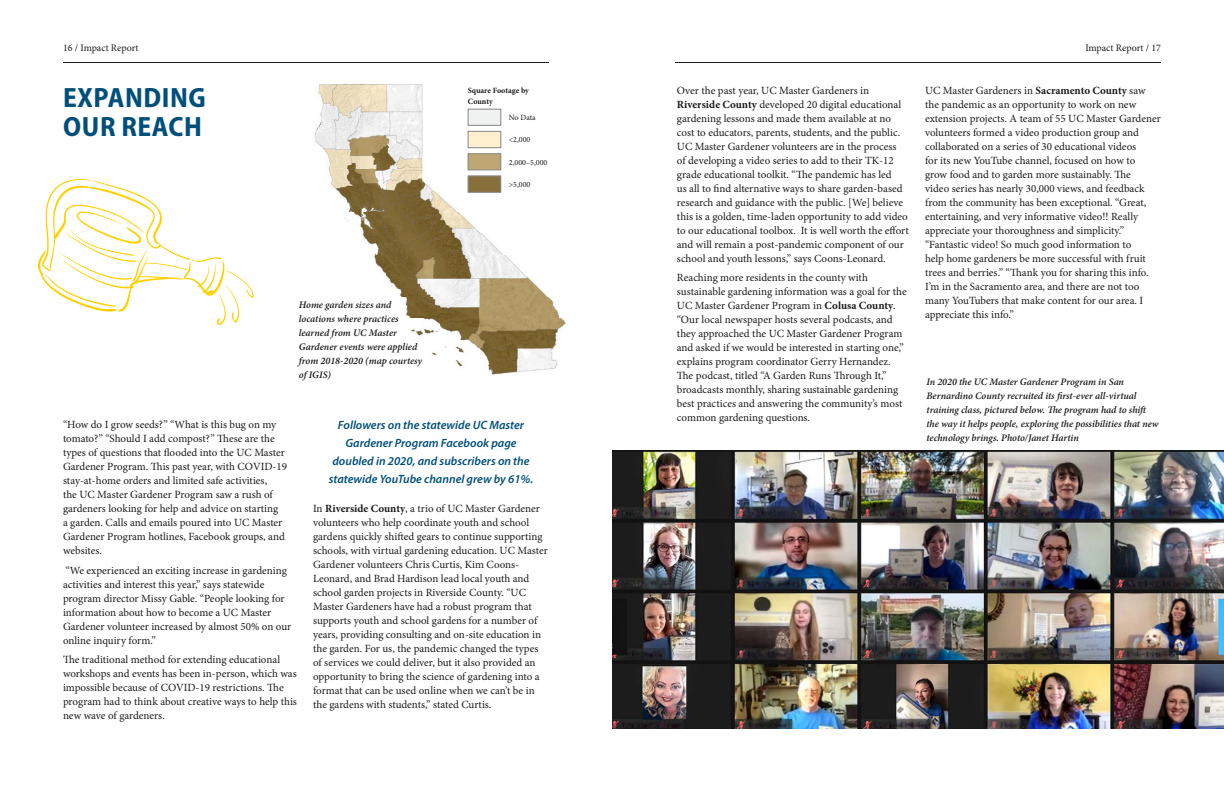
<style>
.page{position:relative;width:1224px;height:792px;background:#fff}
.page>*{position:absolute;margin:0;border:0;box-sizing:border-box;transform-origin:0 0}
.Header_1{font:700 semi-condensed 28px/29px "Myriad Pro";letter-spacing:.02em;color:#004f7b}
.Quote_Inline{font:italic 600 12px/18px "Myriad Pro";color:#004f7b;text-align:center}
.Paragraph_1{font:11px/14px "Minion Pro";color:#1c1b1b}
.t1{font:italic 600 10px/14px "Minion Pro";letter-spacing:-.005em;color:#1c1b1b}
.t2{font:10px "Minion Pro";color:#1c1b1b}
.t3{font:8px "Minion Pro";color:#1c1b1b}
.t4{font:700 8px/11px "Minion Pro";letter-spacing:-.005em;color:#1c1b1b}
.s1{font-weight:700}
</style>
<div class="page">
<hr style="left:63px;top:62px;width:486px;height:1px;background:#1c1b1b">
<hr style="left:675px;top:62px;width:486px;height:1px;background:#1c1b1b">
<svg style="left:314px;top:84px;width:252px;height:291px"></svg>
<div style="left:468px;top:109px;width:33px;height:17px;background:#f0f1f1;border:1px solid #858585"></div>
<div style="left:468px;top:131px;width:33px;height:17px;background:#fff0d0;border:1px solid #858585"></div>
<div style="left:468px;top:153px;width:33px;height:17px;background:#bfa773;border:1px solid #858585"></div>
<div style="left:468px;top:176px;width:33px;height:17px;background:#88703d;border:1px solid #858585"></div>
<svg style="left:37px;top:179px;width:217px;height:146px"></svg>
<img style="left:612px;top:450px;width:612px;height:279px">
<p class="t2" style="left:63px;top:41px;width:77px">16 / Impact Report</p>
<p class="t2" style="left:1085px;top:41px;width:77px">Impact Report / 17</p>
<h1 class="Header_1" style="left:63px;top:82px;width:144px">EXPANDING<br>OUR REACH</h1>
<p class="Paragraph_1" style="left:677px;top:83px;width:233px">Over the past year, UC Master Gardeners in <span class="s1">Riverside County</span> developed 20 digital educational gardening lessons and made them available at no cost to educators, parents, students, and the public.<br>UC Master Gardener volunteers are in the process<br>of developing a video series to add to their TK-12 grade educational toolkit. “The pandemic has led<br>us all to find alternative ways to share garden-based research and guidance with the public. [We] believe this is a golden, time-laden opportunity to add video to our educational toolbox. It is well worth the effort and will remain a post-pandemic component of our school and youth lessons,” says Coons-Leonard.</p>
<p class="Paragraph_1" style="left:677px;top:271px;width:231px">Reaching more residents in the county with sustainable gardening information was a goal for the UC Master Gardener Program in <span class="s1">Colusa County</span>. “Our local newspaper hosts several podcasts, and they approached the UC Master Gardener Program and asked if we would be interested in starting one,” explains program coordinator Gerry Hernandez.<br>The podcast, titled “A Garden Runs Through It,” broadcasts monthly, sharing sustainable gardening best practices and answering the community’s most common gardening questions.</p>
<p class="Paragraph_1" style="left:925px;top:83px;width:237px">UC Master Gardeners in <span class="s1">Sacramento County</span> saw the pandemic as an opportunity to work on new extension projects. A team of 55 UC Master Gardener volunteers formed a video production group and collaborated on a series of 30 educational videos<br>for its new YouTube channel, focused on how to<br>grow food and to garden more sustainably. The<br>video series has nearly 30,000 views, and feedback from the community has been exceptional. “Great, entertaining, and very informative video!! Really appreciate your thoroughness and simplicity.” “Fantastic video! So much good information to<br>help home gardeners be more successful with fruit trees and berries.” “Thank you for sharing this info.<br>I’m in the Sacramento area, and there are not too many YouTubers that make content for our area. I appreciate this info.”</p>
<p class="t4" style="left:468px;top:85px;width:63px">Square Footage by<br>County</p>
<p class="t3" style="left:509px;top:112px;width:28px">No Data</p>
<p class="t3" style="left:509px;top:135px;width:23px">&lt;2,000</p>
<p class="t3" style="left:509px;top:157px;width:40px">2,000–5,000</p>
<p class="t3" style="left:509px;top:179px;width:23px">&gt;5,000</p>
<p class="t1" style="left:299px;top:298px;width:125px">Home garden sizes and locations where practices learned from UC Master<br>Gardener events were applied from 2018-2020 (map courtesy of IGIS)</p>
<p class="t1" style="left:927px;top:375px;width:234px">In 2020 the UC Master Gardener Program in San Bernardino County recruited its first-ever all-virtual training class, pictured below. The program had to shift the way it helps people, exploring the possibilities that new technology brings. Photo/Janet Hartin</p>
<p class="Paragraph_1" style="left:63px;top:418px;width:226px">“How do I grow seeds?” “What is this bug on my tomato?” “Should I add compost?” These are the types of questions that flooded into the UC Master Gardener Program. This past year, with COVID-19 stay-at-home orders and limited safe activities,<br>the UC Master Gardener Program saw a rush of gardeners looking for help and advice on starting<br>a garden. Calls and emails poured into UC Master Gardener Program hotlines, Facebook groups, and websites.</p>
<p class="Paragraph_1" style="left:63px;top:563px;width:230px">“We experienced an exciting increase in gardening activities and interest this year,” says statewide program director Missy Gable. “People looking for information about how to become a UC Master Gardener volunteer increased by almost 50% on our online inquiry form.”</p>
<p class="Paragraph_1" style="left:63px;top:653px;width:235px">The traditional method for extending educational workshops and events has been in-person, which was impossible because of COVID-19 restrictions. The program had to think about creative ways to help this new wave of gardeners.</p>
<p class="Quote_Inline" style="left:329px;top:416px;width:206px">Followers on the statewide UC Master Gardener Program Facebook page doubled in 2020, and subscribers on the statewide YouTube channel grew by 61%.</p>
<p class="Paragraph_1" style="left:313px;top:501px;width:236px">In <span class="s1">Riverside County</span>, a trio of UC Master Gardener volunteers who help coordinate youth and school gardens quickly shifted gears to continue supporting schools, with virtual gardening education. UC Master Gardener volunteers Chris Curtis, Kim Coons-Leonard, and Brad Hardison lead local youth and school garden projects in Riverside County. “UC Master Gardeners have had a robust program that supports youth and school gardens for a number of years, providing consulting and on-site education in the garden. For us, the pandemic changed the types of services we could deliver, but it also provided an opportunity to bring the science of gardening into a format that can be used online when we can’t be in the gardens with students,” stated Curtis.</p>
</div>
